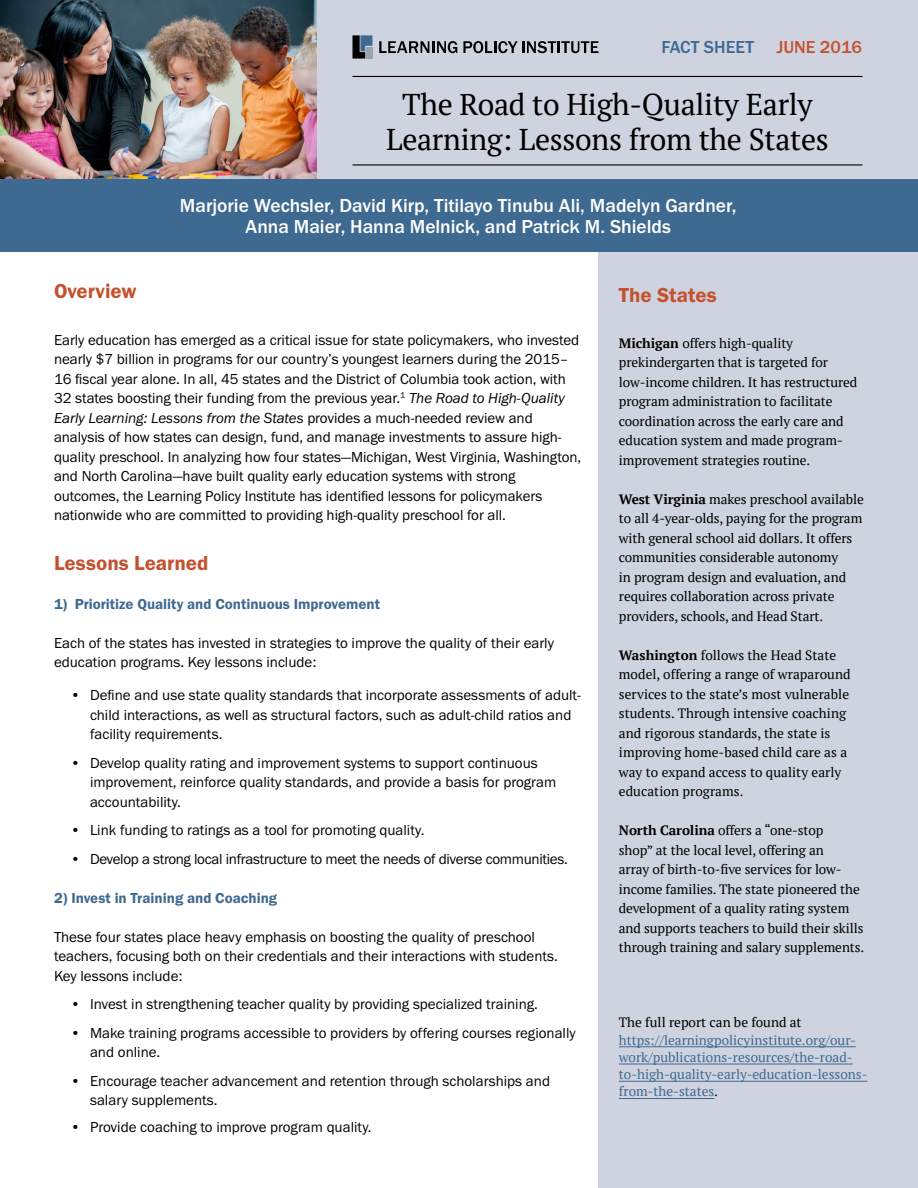
<style>
.page{position:relative;width:918px;height:1188px;background:#fff}
.page>*{position:absolute;margin:0;border:0;box-sizing:border-box;transform-origin:0 0}
.t1{font:30px/34.5px "PT Serif";letter-spacing:-.01em;color:#000;text-align:center}
.t2{font:21px "Franklin Gothic URW Dem";color:#c45130}
.t3{font:500 19.5px/21px "Franklin Gothic URW";color:#fff;text-align:center}
.t4{font:500 18px "Franklin Gothic URW";color:#3e6a91}
.t5{font:500 18px "Franklin Gothic URW";color:#c45130}
.t6{font:15px/19.5px "Franklin Gothic URW Boo";letter-spacing:-.005em;color:#000}
.t7{font:15px "Franklin Gothic URW Dem";color:#3e6a91}
.t8{font:15px "Franklin Gothic URW Boo Ita";letter-spacing:-.005em;color:#000}
.t9{font:13.5px/19.5px "PT Serif";letter-spacing:-.005em;color:#000}
.t10{font:13.5px/17.2px "PT Serif";color:#3e6a91}
.s1{font-family:"Franklin Gothic URW Boo Ita"}
.s2{font-family:"Franklin Gothic URW Boo"}
.s3{font-weight:700}
.s4{color:#000}
</style>
<div class="page">
<div style="left:598px;top:252px;width:320px;height:936px;background:#cfd3df"></div>
<div style="left:0;top:0;width:918px;height:220px;background:#cfd3df"></div>
<hr style="left:619px;top:1046px;width:237px;height:1px;background:#3e6a91">
<hr style="left:619px;top:1064px;width:234px;height:1px;background:#3e6a91">
<hr style="left:619px;top:1081px;width:248px;height:1px;background:#3e6a91">
<hr style="left:619px;top:1098px;width:95px;height:1px;background:#3e6a91">
<img style="left:0;top:0;width:317px;height:180px">
<hr style="left:352px;top:164px;width:510px;height:2px;background:#000">
<hr style="left:352px;top:76px;width:510px;height:1px;background:#000">
<svg style="left:379px;top:41px;width:78px;height:12px"></svg>
<svg style="left:463px;top:41px;width:135px;height:12px"></svg>
<svg style="left:352px;top:35px;width:20px;height:24px"></svg>
<div style="left:0;top:180px;width:918px;height:72px;background:#3e6a91"></div>
<p class="t4" style="left:662px;top:36px;width:94px">FACT SHEET</p>
<p class="t5" style="left:777px;top:36px;width:87px">JUNE 2016</p>
<h1 class="t1" style="left:386px;top:87px;width:444px">The Road to High-Quality Early<br>Learning: Lessons from the States</h1>
<h3 class="t3" style="left:180px;top:194px;width:558px">Marjorie Wechsler, David Kirp, Titilayo Tinubu Ali, Madelyn Gardner,<br>Anna Maier, Hanna Melnick, and Patrick M. Shields</h3>
<h2 class="t2" style="left:54px;top:278px;width:84px">Overview</h2>
<p class="t6" style="left:54px;top:330px;width:527px">Early education has emerged as a critical issue for state policymakers, who invested nearly $7 billion in programs for our country’s youngest learners during the 2015– 16 fiscal year alone. In all, 45 states and the District of Columbia took action, with 32 states boosting their funding from the previous year.<sup>1</sup> <span class="s1">The Road to High-Quality</span></p>
<p class="t8" style="left:54px;top:408px;width:480px">Early Learning: Lessons from the States <span class="s2">provides a much-needed review and</span></p>
<p class="t6" style="left:54px;top:427px;width:529px">analysis of how states can design, fund, and manage investments to assure high&shy;quality preschool. In analyzing how four states—Michigan, West Virginia, Washington, and North Carolina—have built quality early education systems with strong outcomes, the Learning Policy Institute has identified lessons for policymakers nationwide who are committed to providing high-quality preschool for all.</p>
<h2 class="t2" style="left:54px;top:550px;width:156px">Lessons Learned</h2>
<p class="t7" style="left:54px;top:595px;width:328px">1) Prioritize Quality and Continuous Improvement</p>
<p class="t6" style="left:54px;top:633px;width:501px">Each of the states has invested in strategies to improve the quality of their early education programs. Key lessons include:</p>
<p class="t6" style="left:90px;top:685px;width:492px;text-indent:-20px">• Define and use state quality standards that incorporate assessments of adult&shy;child interactions, as well as structural factors, such as adult-child ratios and facility requirements.</p>
<p class="t6" style="left:90px;top:753px;width:468px;text-indent:-20px">• Develop quality rating and improvement systems to support continuous improvement, reinforce quality standards, and provide a basis for program accountability.</p>
<p class="t6" style="left:70px;top:820px;width:356px">• Link funding to ratings as a tool for promoting quality.</p>
<p class="t6" style="left:70px;top:849px;width:499px">• Develop a strong local infrastructure to meet the needs of diverse communities.</p>
<p class="t7" style="left:54px;top:889px;width:225px">2) Invest in Training and Coaching</p>
<p class="t6" style="left:54px;top:927px;width:506px">These four states place heavy emphasis on boosting the quality of preschool teachers, focusing both on their credentials and their interactions with students.<br>Key lessons include:</p>
<p class="t6" style="left:70px;top:994px;width:469px">• Invest in strengthening teacher quality by providing specialized training.</p>
<p class="t6" style="left:90px;top:1023px;width:487px;text-indent:-20px">• Make training programs accessible to providers by offering courses regionally and online.</p>
<p class="t6" style="left:90px;top:1071px;width:462px;text-indent:-20px">• Encourage teacher advancement and retention through scholarships and salary supplements.</p>
<p class="t6" style="left:70px;top:1117px;width:303px">• Provide coaching to improve program quality.</p>
<h2 class="t2" style="left:619px;top:282px;width:99px">The States</h2>
<p class="t9" style="left:619px;top:333px;width:240px"><span class="s3">Michigan</span> offers high-quality prekindergarten that is targeted for low-income children. It has restructured program administration to facilitate coordination across the early care and education system and made program&shy;improvement strategies routine.</p>
<p class="t9" style="left:619px;top:489px;width:247px"><span class="s3">West Virginia</span> makes preschool available to all 4-year-olds, paying for the program with general school aid dollars. It offers communities considerable autonomy<br>in program design and evaluation, and requires collaboration across private providers, schools, and Head Start.</p>
<p class="t9" style="left:619px;top:645px;width:233px"><span class="s3">Washington</span> follows the Head State model, offering a range of wraparound services to the state’s most vulnerable students. Through intensive coaching and rigorous standards, the state is improving home-based child care as a way to expand access to quality early education programs.</p>
<p class="t9" style="left:619px;top:820px;width:247px"><span class="s3">North Carolina</span> offers a “one-stop<br>shop” at the local level, offering an<br>array of birth-to-five services for low&shy;income families. The state pioneered the development of a quality rating system and supports teachers to build their skills through training and salary supplements.</p>
<p class="t9" style="left:619px;top:1013px;width:184px">The full report can be found at</p>
<p class="t10" style="left:619px;top:1031px;width:250px">https://learningpolicyinstitute.org/our&shy;work/publications-resources/the-road&shy;to-high-quality-early-education-lessons&shy;from-the-states<span class="s4">.</span></p>
</div>
